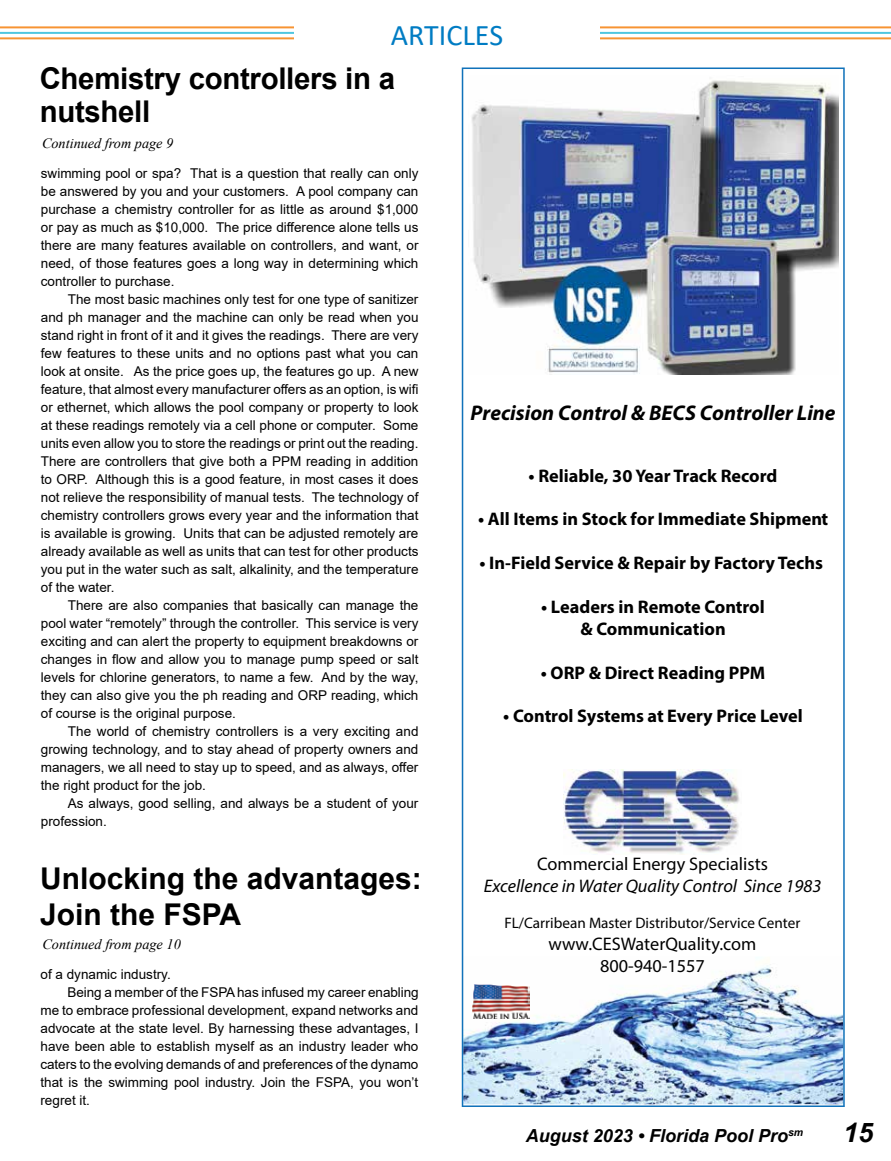
<style>
.page{position:relative;width:891px;height:1161px;background:#fff}
.page>*{position:absolute;margin:0;border:0;box-sizing:border-box;transform-origin:0 0}
.t1{font:700 30px/33px "Arial";letter-spacing:-.01em;color:#000}
.t2{font:30px "Calibri";color:#007cc3}
.t3{font:italic 700 27px "Arial";color:#000}
.t4{font:italic 700 21.3px "Myriad Pro";color:#010101}
.t5{font:700 18.3px/21.9px "Myriad Pro";color:#010101;text-align:center}
.t6{font:18.3px/21.9px "Myriad Pro";color:#010101;text-align:center}
.t7{font:italic 18.3px "Myriad Pro";color:#010101}
.t8{font:italic 700 18px "Arial";color:#000}
.t9{font:15.15px "Myriad Pro";color:#010101}
.t10{font:italic 14.25px "Times New Roman";color:#000}
.t11{font:13.5px/18px "Arial";color:#000;text-align:justify}
</style>
<div class="page">
<hr style="left:0;top:32px;width:891px;height:2px;background:#4fc6e0">
<hr style="left:0;top:37px;width:891px;height:3px;background:#f79433">
<hr style="left:0;top:26px;width:891px;height:3px;background:#f79433">
<div style="left:294px;top:0;width:306px;height:54px;background:#fff"></div>
<img style="left:462px;top:68px;width:383px;height:1039px">
<img style="left:473px;top:984px;width:57px;height:35px">
<h1 class="t2" style="left:391px;top:14px;width:114px">ARTICLES</h1>
<h1 class="t1" style="left:40px;top:63px;width:357px">Chemistry controllers in a nutshell</h1>
<p class="t10" style="left:42px;top:134px;width:133px">Continued from page 9</p>
<p class="t11" style="left:41px;top:164px;width:379px">swimming pool or spa? That is a question that really can only be answered by you and your customers. A pool company can purchase a chemistry controller for as little as around $1,000 or pay as much as $10,000. The price difference alone tells us there are many features available on controllers, and want, or need, of those features goes a long way in determining which controller to purchase.</p>
<p class="t11" style="left:41px;top:290px;width:379px;text-indent:27px">The most basic machines only test for one type of sanitizer and ph manager and the machine can only be read when you stand right in front of it and it gives the readings. There are very few features to these units and no options past what you can look at onsite. As the price goes up, the features go up. A new feature, that almost every manufacturer offers as an option, is wifi or ethernet, which allows the pool company or property to look at these readings remotely via a cell phone or computer. Some units even allow you to store the readings or print out the reading.<br>There are controllers that give both a PPM reading in addition to ORP. Although this is a good feature, in most cases it does not relieve the responsibility of manual tests. The technology of chemistry controllers grows every year and the information that is available is growing. Units that can be adjusted remotely are already available as well as units that can test for other products you put in the water such as salt, alkalinity, and the temperature of the water.</p>
<p class="t11" style="left:41px;top:596px;width:379px;text-indent:27px">There are also companies that basically can manage the pool water “remotely” through the controller. This service is very exciting and can alert the property to equipment breakdowns or changes in flow and allow you to manage pump speed or salt levels for chlorine generators, to name a few. And by the way, they can also give you the ph reading and ORP reading, which of course is the original purpose.</p>
<p class="t11" style="left:41px;top:722px;width:379px;text-indent:27px">The world of chemistry controllers is a very exciting and growing technology, and to stay ahead of property owners and managers, we all need to stay up to speed, and as always, offer the right product for the job.</p>
<p class="t11" style="left:41px;top:794px;width:379px;text-indent:27px">As always, good selling, and always be a student of your profession.</p>
<h1 class="t1" style="left:40px;top:860px;width:383px;line-height:36px">Unlocking the advantages:<br>Join the FSPA</h1>
<p class="t10" style="left:42px;top:935px;width:140px">Continued from page 10</p>
<p class="t11" style="left:40px;top:966px;width:132px">of a dynamic industry.</p>
<p class="t11" style="left:67px;top:984px;width:353px">Being a member of the FSPA has infused my career enabling</p>
<p class="t11" style="left:40px;top:1002px;width:379px">me to embrace professional development, expand networks and</p>
<p class="t11" style="left:40px;top:1019px;width:380px">advocate at the state level. By harnessing these advantages, I</p>
<p class="t11" style="left:40px;top:1037px;width:379px">have been able to establish myself as an industry leader who</p>
<p class="t11" style="left:40px;top:1055px;width:379px">caters to the evolving demands of and preferences of the dynamo</p>
<p class="t11" style="left:40px;top:1073px;width:379px">that is the swimming pool industry. Join the FSPA, you won’t</p>
<p class="t11" style="left:40px;top:1091px;width:51px">regret it.</p>
<h3 class="t4" style="left:471px;top:399px;width:367px">Precision Control &amp; BECS Controller Line</h3>
<h3 class="t5" style="left:529px;top:464px;width:250px">• Reliable, 30 Year Track Record</h3>
<h3 class="t5" style="left:478px;top:508px;width:351px">• All Items in Stock for Immediate Shipment</h3>
<h3 class="t5" style="left:479px;top:552px;width:345px">• In-Field Service &amp; Repair by Factory Techs</h3>
<h3 class="t5" style="left:541px;top:595px;width:225px">• Leaders in Remote Control &amp; Communication</h3>
<h3 class="t5" style="left:541px;top:661px;width:226px">• ORP &amp; Direct Reading PPM</h3>
<h3 class="t5" style="left:503px;top:705px;width:301px">• Control Systems at Every Price Level</h3>
<h3 class="t6" style="left:537px;top:852px;width:232px">Commercial Energy Specialists</h3>
<h3 class="t7" style="left:484px;top:874px;width:339px">Excellence in Water Quality Control Since 1983</h3>
<p class="t9" style="left:504px;top:914px;width:298px">FL/Carribean Master Distributor/Service Center</p>
<h3 class="t6" style="left:548px;top:933px;width:210px">www.CESWaterQuality.com<br>800-940-1557</h3>
<h3 class="t8" style="left:526px;top:1123px;width:279px">August 2023 • Florida Pool Pro<sup>sm</sup></h3>
<h2 class="t3" style="left:843px;top:1114px;width:32px">15</h2>
</div>
